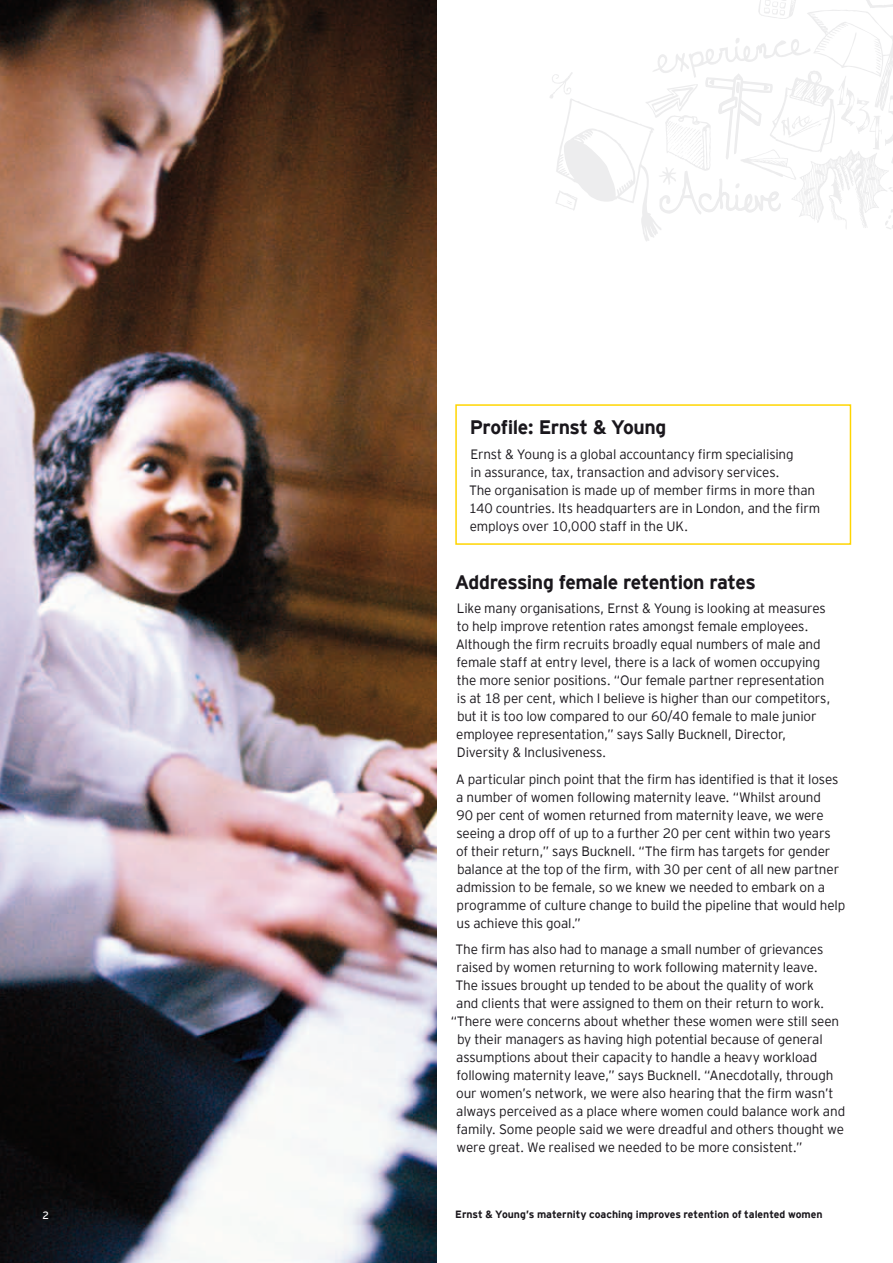
<style>
.page{position:relative;width:893px;height:1263px;background:#fff}
.page>*{position:absolute;margin:0;border:0;box-sizing:border-box;transform-origin:0 0}
.t1{font:700 19.5px "EY Interstate";letter-spacing:-.025em;color:#1a171c}
.t2{font:300 13.5px/18px "EY Interstate";letter-spacing:-.01em;color:#1a171c}
.t3{font:700 10.5px "EY Interstate";color:#1a171c}
.t4{font:10.5px "EY Interstate";color:#fff}
</style>
<div class="page">
<img style="left:0;top:0;width:437px;height:1263px">
<div style="left:455px;top:404px;width:396px;height:141px;border:2px solid #ffd500"></div>
<svg style="left:550px;top:0;width:343px;height:241px"></svg>
<h1 class="t1" style="left:470px;top:413px;width:198px">Profile: Ernst &amp; Young</h1>
<p class="t2" style="left:469px;top:444px;width:353px">Ernst &amp; Young is a global accountancy firm specialising<br>in assurance, tax, transaction and advisory services.<br>The organisation is made up of member firms in more than 140 countries. Its headquarters are in London, and the firm employs over 10,000 staff in the UK.</p>
<h1 class="t1" style="left:455px;top:568px;width:303px">Addressing female retention rates</h1>
<p class="t2" style="left:456px;top:599px;width:376px">Like many organisations, Ernst &amp; Young is looking at measures to help improve retention rates amongst female employees.<br>Although the firm recruits broadly equal numbers of male and female staff at entry level, there is a lack of women occupying the more senior positions. “Our female partner representation is at 18 per cent, which I believe is higher than our competitors, but it is too low compared to our 60/40 female to male junior employee representation,” says Sally Bucknell, Director, Diversity &amp; Inclusiveness.</p>
<p class="t2" style="left:456px;top:769px;width:391px">A particular pinch point that the firm has identified is that it loses a number of women following maternity leave. “Whilst around<br>90 per cent of women returned from maternity leave, we were seeing a drop off of up to a further 20 per cent within two years of their return,” says Bucknell. “The firm has targets for gender balance at the top of the firm, with 30 per cent of all new partner admission to be female, so we knew we needed to embark on a programme of culture change to build the pipeline that would help us achieve this goal.”</p>
<p class="t2" style="left:456px;top:940px;width:369px">The firm has also had to manage a small number of grievances</p>
<p class="t2" style="left:457px;top:958px;width:363px">raised by women returning to work following maternity leave.</p>
<p class="t2" style="left:456px;top:976px;width:360px">The issues brought up tended to be about the quality of work</p>
<p class="t2" style="left:456px;top:994px;width:370px">and clients that were assigned to them on their return to work.</p>
<p class="t2" style="left:451px;top:1012px;width:390px">“There were concerns about whether these women were still seen</p>
<p class="t2" style="left:457px;top:1030px;width:367px">by their managers as having high potential because of general</p>
<p class="t2" style="left:456px;top:1048px;width:363px">assumptions about their capacity to handle a heavy workload</p>
<p class="t2" style="left:457px;top:1066px;width:378px">following maternity leave,” says Bucknell. “Anecdotally, through</p>
<p class="t2" style="left:456px;top:1084px;width:379px">our women’s network, we were also hearing that the firm wasn’t</p>
<p class="t2" style="left:456px;top:1102px;width:390px">always perceived as a place where women could balance work and</p>
<p class="t2" style="left:457px;top:1120px;width:389px">family. Some people said we were dreadful and others thought we</p>
<p class="t2" style="left:457px;top:1138px;width:347px">were great. We realised we needed to be more consistent.”</p>
<p class="t4" style="left:43px;top:1208px;width:8px">2</p>
<p class="t3" style="left:455px;top:1207px;width:369px">Ernst &amp; Young’s maternity coaching improves retention of talented women</p>
</div>
